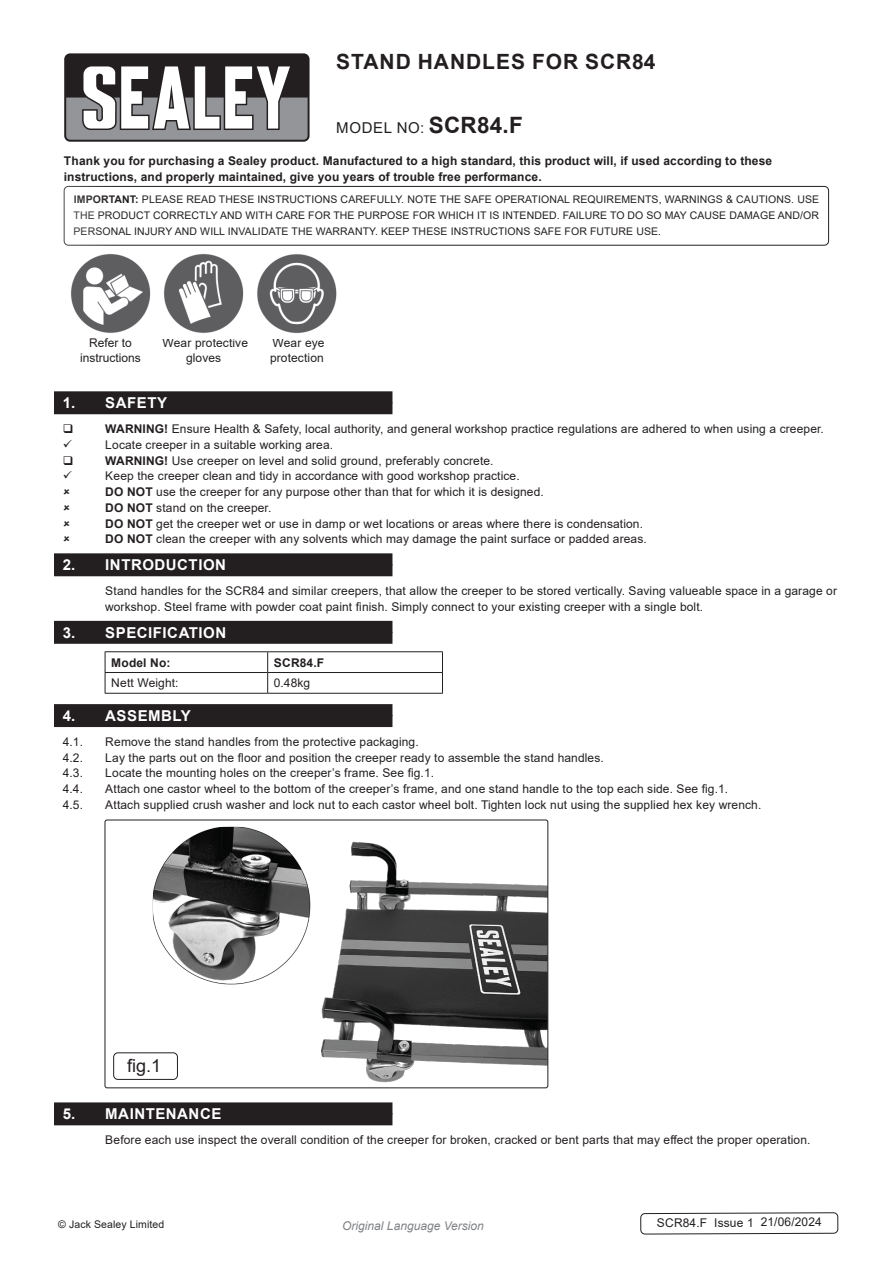
<style>
.page{position:relative;width:893px;height:1263px;background:#fff}
.page>*{position:absolute;margin:0;border:0;box-sizing:border-box;transform-origin:0 0}
.Product_Description{font:700 21px "Arial";letter-spacing:.045em;color:#231f20}
.t1{font:18px "Arial";color:#231f20}
.t2{font:700 15px "Arial";letter-spacing:.035em;color:#fff}
.Instructions_Model_No{font:15px "Arial";letter-spacing:.045em;color:#231f20}
.Body{font:12px/14.4px "Arial";letter-spacing:.01em;color:#231f20}
.Body-2{font:700 12px/15.8px "Arial";letter-spacing:.01em;color:#231f20}
.t3{font:italic 12px "Arial";color:#808285}
.Body__Footer{font:12px "Arial";letter-spacing:.005em;color:#231f20}
.Body__Justified__7pt{font:10.5px/15.8px "Arial";letter-spacing:.01em;color:#231f20;text-align:justify}
.s1{font-weight:700;font-size:22.5px}
.s2{font-weight:700}
</style>
<div class="page">
<div style="left:64px;top:53px;width:246px;height:89px;background:#231f20;border-radius:6px"></div>
<svg style="left:66px;top:66px;width:242px;height:74px"></svg>
<div style="left:64px;top:186px;width:765px;height:60px;border:1px solid #231f20;border-radius:4px"></div>
<div style="left:54px;top:402px;width:338px;height:12px;background:#231f20"></div>
<div style="left:54px;top:391px;width:338px;height:12px;background:#231f20"></div>
<div style="left:54px;top:564px;width:338px;height:12px;background:#231f20"></div>
<div style="left:54px;top:553px;width:338px;height:12px;background:#231f20"></div>
<div style="left:54px;top:632px;width:338px;height:12px;background:#231f20"></div>
<div style="left:54px;top:621px;width:338px;height:12px;background:#231f20"></div>
<div style="left:54px;top:715px;width:338px;height:12px;background:#231f20"></div>
<div style="left:54px;top:704px;width:338px;height:12px;background:#231f20"></div>
<div style="left:54px;top:1113px;width:338px;height:12px;background:#231f20"></div>
<div style="left:54px;top:1102px;width:338px;height:12px;background:#231f20"></div>
<svg style="left:640px;top:1213px;width:199px;height:21px"></svg>
<img style="left:71px;top:254px;width:80px;height:79px">
<img style="left:257px;top:254px;width:80px;height:79px">
<img style="left:164px;top:254px;width:80px;height:79px">
<hr style="left:105px;top:651px;width:163px;height:1px;background:#231f20">
<hr style="left:268px;top:651px;width:175px;height:1px;background:#231f20">
<hr style="left:105px;top:672px;width:163px;height:1px;background:#231f20">
<svg style="left:105px;top:652px;width:1px;height:41px"></svg>
<hr style="left:268px;top:672px;width:175px;height:1px;background:#231f20">
<svg style="left:267px;top:652px;width:1px;height:41px"></svg>
<svg style="left:442px;top:652px;width:1px;height:41px"></svg>
<hr style="left:105px;top:693px;width:163px;height:1px;background:#231f20">
<hr style="left:268px;top:693px;width:175px;height:1px;background:#231f20">
<img style="left:153px;top:827px;width:395px;height:261px">
<div style="left:105px;top:820px;width:443px;height:268px;border:1px solid #231f20;border-radius:2px"></div>
<div style="left:113px;top:1052px;width:65px;height:28px;border:1px solid #231f20;border-radius:4px"></div>
<p class="Product_Description" style="left:336px;top:47px;width:321px">STAND HANDLES FOR SCR84</p>
<p class="Instructions_Model_No" style="left:336px;top:118px;width:188px">MODEL NO: <span class="s1">SCR84.F</span></p>
<p class="Body-2" style="left:64px;top:153px;width:710px">Thank you for purchasing a Sealey product. Manufactured to a high standard, this product will, if used according to these instructions, and properly maintained, give you years of trouble free performance.</p>
<p class="Body__Justified__7pt" style="left:74px;top:192px;width:747px"><span class="s2">IMPORTANT:</span> PLEASE READ THESE INSTRUCTIONS CAREFULLY. NOTE THE SAFE OPERATIONAL REQUIREMENTS, WARNINGS &amp; CAUTIONS. USE THE PRODUCT CORRECTLY AND WITH CARE FOR THE PURPOSE FOR WHICH IT IS INTENDED. FAILURE TO DO SO MAY CAUSE DAMAGE AND/OR PERSONAL INJURY AND WILL INVALIDATE THE WARRANTY. KEEP THESE INSTRUCTIONS SAFE FOR FUTURE USE.</p>
<p class="Body" style="left:80px;top:336px;width:62px;text-align:center">Refer to instructions</p>
<p class="Body" style="left:270px;top:336px;width:56px">Wear eye protection</p>
<p class="Body" style="left:163px;top:336px;width:87px;text-align:center">Wear protective gloves</p>
<p class="t2" style="left:63px;top:392px;width:106px">1. SAFETY</p>
<p class="Body" style="left:105px;top:421px;width:720px"><span class="s2">WARNING!</span> Ensure Health &amp; Safety, local authority, and general workshop practice regulations are adhered to when using a creeper.</p>
<p class="Body" style="left:105px;top:437px;width:229px">Locate creeper in a suitable working area.</p>
<p class="Body" style="left:105px;top:453px;width:390px"><span class="s2">WARNING!</span> Use creeper on level and solid ground, preferably concrete.</p>
<p class="Body" style="left:105px;top:469px;width:416px">Keep the creeper clean and tidy in accordance with good workshop practice.</p>
<p class="Body" style="left:105px;top:484px;width:440px"><span class="s2">DO NOT</span> use the creeper for any purpose other than that for which it is designed.</p>
<p class="Body" style="left:105px;top:500px;width:168px"><span class="s2">DO NOT</span> stand on the creeper.</p>
<p class="Body" style="left:105px;top:516px;width:539px"><span class="s2">DO NOT</span> get the creeper wet or use in damp or wet locations or areas where there is condensation.</p>
<p class="Body" style="left:105px;top:532px;width:543px"><span class="s2">DO NOT</span> clean the creeper with any solvents which may damage the paint surface or padded areas.</p>
<p class="t2" style="left:63px;top:554px;width:165px">2. INTRODUCTION</p>
<p class="Body" style="left:105px;top:583px;width:733px;line-height:15.8px">Stand handles for the SCR84 and similar creepers, that allow the creeper to be stored vertically. Saving valueable space in a garage or workshop. Steel frame with powder coat paint finish. Simply connect to your existing creeper with a single bolt.</p>
<p class="t2" style="left:63px;top:622px;width:165px">3. SPECIFICATION</p>
<p class="Body-2" style="left:111px;top:654px;width:61px">Model No:</p>
<p class="Body-2" style="left:274px;top:654px;width:52px">SCR84.F</p>
<p class="Body" style="left:111px;top:676px;width:69px">Nett Weight:</p>
<p class="Body" style="left:274px;top:676px;width:38px">0.48kg</p>
<p class="t2" style="left:63px;top:705px;width:130px">4. ASSEMBLY</p>
<p class="Body" style="left:63px;top:734px;width:22px">4.1.</p>
<p class="Body" style="left:105px;top:734px;width:315px">Remove the stand handles from the protective packaging.</p>
<p class="Body" style="left:63px;top:750px;width:22px">4.2.</p>
<p class="Body" style="left:105px;top:750px;width:500px">Lay the parts out on the floor and position the creeper ready to assemble the stand handles.</p>
<p class="Body" style="left:63px;top:766px;width:22px">4.3.</p>
<p class="Body" style="left:105px;top:766px;width:330px">Locate the mounting holes on the creeper’s frame. See fig.1.</p>
<p class="Body" style="left:63px;top:781px;width:22px">4.4.</p>
<p class="Body" style="left:105px;top:781px;width:625px">Attach one castor wheel to the bottom of the creeper’s frame, and one stand handle to the top each side. See fig.1.</p>
<p class="Body" style="left:63px;top:797px;width:22px">4.5.</p>
<p class="Body" style="left:105px;top:797px;width:658px">Attach supplied crush washer and lock nut to each castor wheel bolt. Tighten lock nut using the supplied hex key wrench.</p>
<p class="t1" style="left:127px;top:1053px;width:36px">fig.1</p>
<p class="t2" style="left:63px;top:1103px;width:160px">5. MAINTENANCE</p>
<p class="Body" style="left:105px;top:1132px;width:707px">Before each use inspect the overall condition of the creeper for broken, cracked or bent parts that may effect the proper operation.</p>
<p class="Body__Justified__7pt" style="left:58px;top:1216px;width:108px">© Jack Sealey Limited</p>
<p class="t3" style="left:342px;top:1218px;width:143px">Original Language Version</p>
<p class="Body__Footer" style="left:657px;top:1214px;width:166px">SCR84.F Issue 1 21/06/2024</p>
</div>
